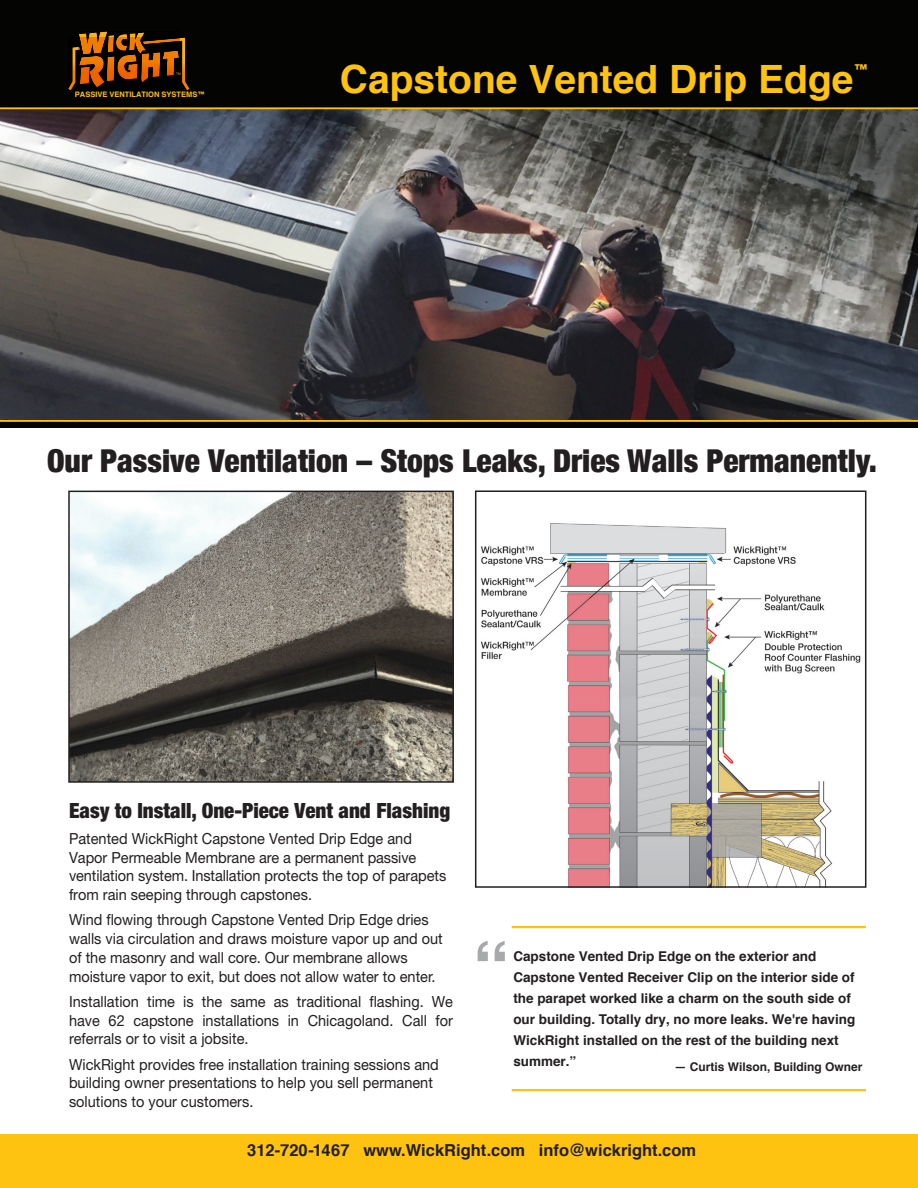
<style>
.page{position:relative;width:918px;height:1188px;background:#fff}
.page>*{position:absolute;margin:0;border:0;box-sizing:border-box;transform-origin:0 0}
.t1{font:700 73.5px "Helvetica";color:#a8a9ad}
.t2{font:700 39px "Helvetica";color:#fec210}
.t3{font:900 condensed 31.5px "Helvetica Neue";color:#231f20}
.t4{font:900 condensed 21px "Helvetica Neue";color:#231f20}
.t5{font:700 16.5px "Helvetica";color:#231f20}
.t6{font:15.3px/18.8px "Helvetica Neue";color:#231f20;scale:.95 1}
.t7{font:700 15px "Helvetica";color:#fec210}
.t8{font:700 13.5px/21px "Helvetica";color:#231f20}
.t9{font:700 12px "Helvetica";color:#231f20}
.t10{font:700 7.5px "Helvetica";color:#fec210}
</style>
<div class="page">
<div style="left:0;top:0;width:918px;height:428px;background:#040503"></div>
<svg style="left:0;top:107px;width:918px;height:315px;background:#5c5958"></svg>
<div style="left:0;top:1134px;width:918px;height:54px;background:#fec210"></div>
<img style="left:480px;top:523px;width:381px;height:362px">
<div style="left:475px;top:490px;width:391px;height:398px;border:2px solid #231f20"></div>
<img style="left:71px;top:494px;width:380px;height:286px">
<div style="left:68px;top:491px;width:386px;height:292px;border:2px solid #231f20"></div>
<svg style="left:68px;top:31px;width:123px;height:61px"></svg>
<hr style="left:512px;top:926px;width:354px;height:2px;background:#fec210">
<hr style="left:512px;top:1089px;width:354px;height:2px;background:#fec210">
<p class="t10" style="left:75px;top:88px;width:132px">PASSIVE VENTILATION SYSTEMS™</p>
<h2 class="t2" style="left:340px;top:47px;width:515px">Capstone Vented Drip Edge</h2>
<p class="t7" style="left:853px;top:57px;width:16px">™</p>
<h3 class="t3" style="left:47px;top:435px;width:831px">Our Passive Ventilation – Stops Leaks, Dries Walls Permanently.</h3>
<h3 class="t4" style="left:69px;top:798px;width:383px">Easy to Install, One-Piece Vent and Flashing</h3>
<p class="t6" style="left:69px;top:829px;width:399px">Patented WickRight Capstone Vented Drip Edge and Vapor Permeable Membrane are a permanent passive ventilation system. Installation protects the top of parapets from rain seeping through capstones.</p>
<p class="t6" style="left:69px;top:910px;width:395px">Wind flowing through Capstone Vented Drip Edge dries walls via circulation and draws moisture vapor up and out of the masonry and wall core. Our membrane allows moisture vapor to exit, but does not allow water to enter.</p>
<p class="t6" style="left:69px;top:992px;width:406px;text-align:justify">Installation time is the same as traditional flashing. We have 62 capstone installations in Chicagoland. Call for referrals or to visit a jobsite.</p>
<p class="t6" style="left:69px;top:1055px;width:391px">WickRight provides free installation training sessions and building owner presentations to help you sell permanent solutions to your customers.</p>
<h1 class="t1" style="left:473px;top:909px;width:38px">“</h1>
<p class="t8" style="left:513px;top:946px;width:343px">Capstone Vented Drip Edge on the exterior and Capstone Vented Receiver Clip on the interior side of the parapet worked like a charm on the south side of our building. Totally dry, no more leaks. We're having WickRight installed on the rest of the building next summer.ˮ</p>
<p class="t9" style="left:674px;top:1058px;width:189px">— Curtis Wilson, Building Owner</p>
<p class="t5" style="left:234px;top:1137px;width:131px">312-720-1467 w</p>
<p class="t5" style="left:389px;top:1137px;width:296px">.WickRight.com info@wickright.com</p>
<p class="t5" style="left:247px;top:1137px;width:451px">312-720-1467 www.WickRight.com info@wickright.com</p>
</div>
